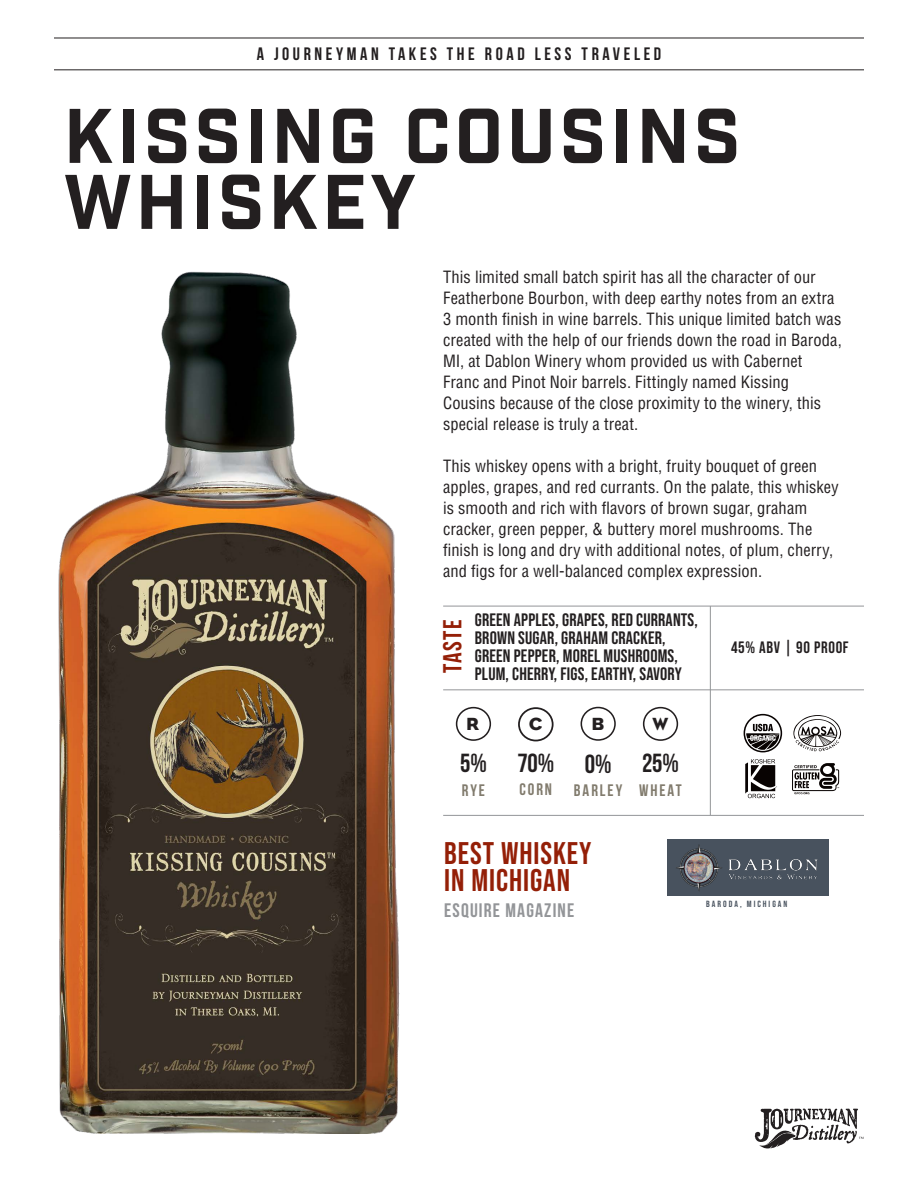
<style>
.page{position:relative;width:918px;height:1188px;background:#fff}
.page>*{position:absolute;margin:0;border:0;box-sizing:border-box;transform-origin:0 0}
.t1{font:75px "Industry Inc Base";letter-spacing:.05em;color:#231f20}
.t2{font:31.35px "Bebas Neue";letter-spacing:.03em;color:#941f07}
.t3{font:700 26.1px "Bebas Neue";color:#231f20}
.t4{font:700 26.1px "Bebas Neue";letter-spacing:.055em;color:#941f07}
.t5{font:700 19.5px "Bebas Neue";letter-spacing:.06em;color:#939598}
.t6{font:18.15px "Eagle";color:#231f20;scale:1.04 1}
.t7{font:18px/18px "Bebas Neue";letter-spacing:.01em;color:#231f20}
.t8{font:700 18px "Bebas Neue";letter-spacing:.2em;color:#231f20}
.t9{font:700 16.65px "Bebas Neue";letter-spacing:.115em;color:#817b6d}
.t10{font:condensed 16.5px/21px "Helvetica LT Std";letter-spacing:.005em;color:#231f20}
.t11{font:16.5px "Bebas Neue";letter-spacing:.04em;color:#231f20}
.t12{font:9px "Bebas Neue";letter-spacing:.225em;color:#48525e}
</style>
<div class="page">
<hr style="left:54px;top:69px;width:810px;height:1px;background:#231f20">
<hr style="left:54px;top:38px;width:810px;height:1px;background:#231f20">
<svg style="left:755px;top:1109px;width:109px;height:40px"></svg>
<img style="left:58px;top:271px;width:342px;height:863px">
<hr style="left:443px;top:606px;width:421px;height:1px;background:#939598">
<hr style="left:443px;top:690px;width:421px;height:1px;background:#939598">
<hr style="left:443px;top:815px;width:421px;height:1px;background:#939598">
<hr style="left:710px;top:606px;width:1px;height:209px;background:#939598">
<div style="left:456px;top:707px;width:35px;height:34px;border:2px solid #231f20;border-radius:50%"></div>
<div style="left:518px;top:707px;width:36px;height:34px;border:2px solid #231f20;border-radius:50%"></div>
<div style="left:581px;top:707px;width:35px;height:34px;border:2px solid #231f20;border-radius:50%"></div>
<div style="left:643px;top:707px;width:35px;height:34px;border:2px solid #231f20;border-radius:50%"></div>
<svg style="left:793px;top:715px;width:48px;height:36px"></svg>
<svg style="left:744px;top:714px;width:38px;height:38px"></svg>
<svg style="left:745px;top:759px;width:32px;height:39px"></svg>
<svg style="left:792px;top:763px;width:47px;height:31px"></svg>
<div style="left:667px;top:840px;width:162px;height:56px;background:#48525e"></div>
<img style="left:676px;top:844px;width:142px;height:47px">
<p class="t8" style="left:257px;top:44px;width:406px">A JOURNEYMAN TAKES THE ROAD LESS TRAVELED</p>
<p class="t1" style="left:64px;top:91px;width:678px">KISSING COUSINS</p>
<p class="t1" style="left:64px;top:157px;width:353px">WHISKEY</p>
<p class="t10" style="left:443px;top:266px;width:400px">This limited small batch spirit has all the character of our Featherbone Bourbon, with deep earthy notes from an extra 3 month finish in wine barrels. This unique limited batch was created with the help of our friends down the road in Baroda, MI, at Dablon Winery whom provided us with Cabernet Franc and Pinot Noir barrels. Fittingly named Kissing Cousins because of the close proximity to the winery, this special release is truly a treat.</p>
<p class="t10" style="left:443px;top:455px;width:397px">This whiskey opens with a bright, fruity bouquet of green apples, grapes, and red currants. On the palate, this whiskey is smooth and rich with flavors of brown sugar, graham cracker, green pepper, &amp; buttery morel mushrooms. The finish is long and dry with additional notes, of plum, cherry, and figs for a well-balanced complex expression.</p>
<p class="t4" style="left:438px;top:673px;width:55px;rotate:-90deg">TASTE</p>
<p class="t7" style="left:475px;top:611px;width:225px">GREEN APPLES, GRAPES, RED CURRANTS, BROWN SUGAR, GRAHAM CRACKER, GREEN PEPPER, MOREL MUSHROOMS, PLUM, CHERRY, FIGS, EARTHY, SAVORY</p>
<p class="t6" style="left:466px;top:714px;width:14px">R</p>
<p class="t3" style="left:460px;top:748px;width:28px">5%</p>
<p class="t9" style="left:462px;top:781px;width:25px">RYE</p>
<p class="t6" style="left:653px;top:713px;width:17px">W</p>
<p class="t3" style="left:642px;top:748px;width:38px">25%</p>
<p class="t9" style="left:639px;top:781px;width:44px">WHEAT</p>
<p class="t6" style="left:591px;top:713px;width:14px">B</p>
<p class="t3" style="left:585px;top:750px;width:28px">0%</p>
<p class="t9" style="left:574px;top:781px;width:50px">BARLEY</p>
<p class="t6" style="left:529px;top:714px;width:15px">C</p>
<p class="t3" style="left:517px;top:749px;width:38px">70%</p>
<p class="t9" style="left:520px;top:780px;width:34px">CORN</p>
<p class="t11" style="left:731px;top:638px;width:119px">45% ABV | 90 PROOF</p>
<p class="t2" style="left:444px;top:836px;width:149px">BEST WHISKEY</p>
<p class="t2" style="left:444px;top:863px;width:127px">IN MICHIGAN</p>
<p class="t5" style="left:444px;top:900px;width:132px">ESQUIRE MAGAZINE</p>
<p class="t12" style="left:706px;top:899px;width:83px">BARODA, MICHIGAN</p>
</div>
